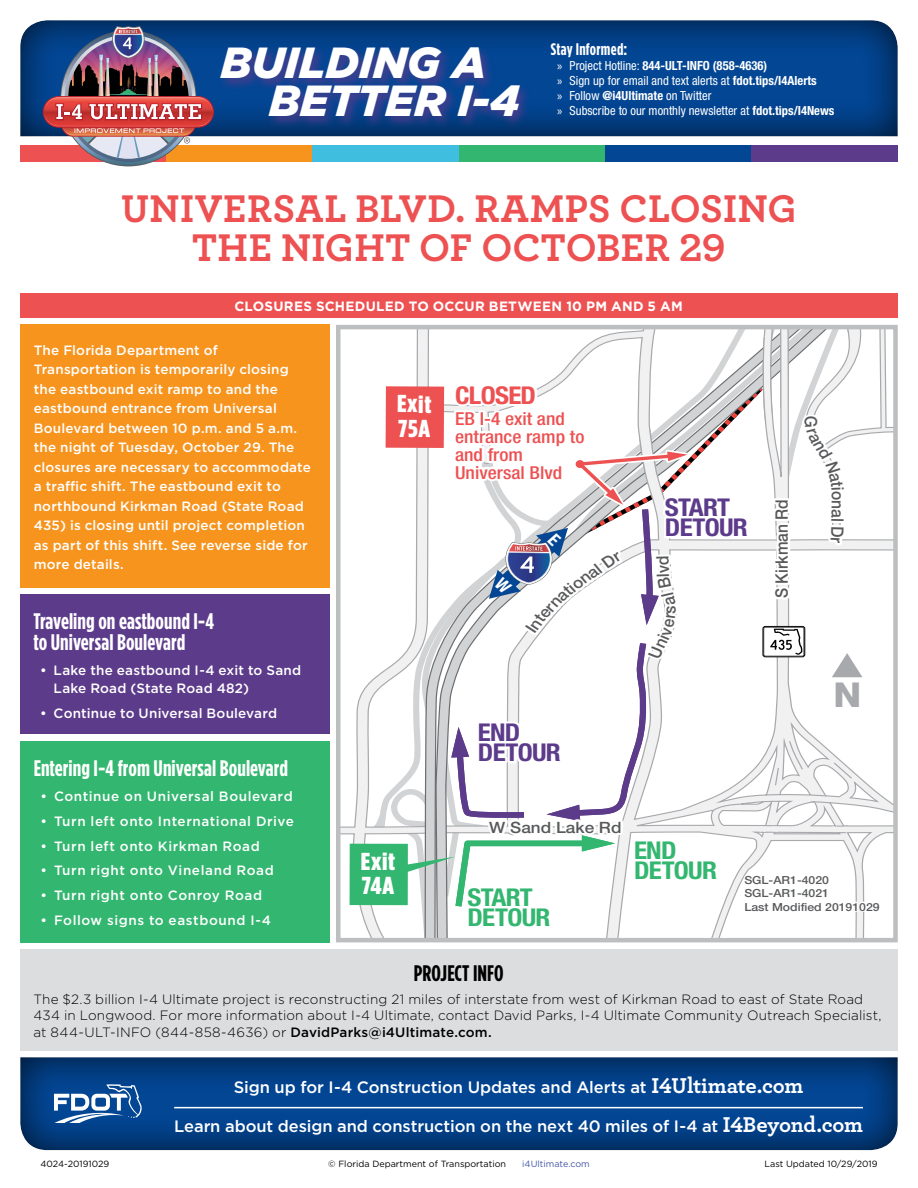
<style>
.page{position:relative;width:918px;height:1188px;background:#fff}
.page>*{position:absolute;margin:0;border:0;box-sizing:border-box;transform-origin:0 0}
.t1{font:italic 900 43.5px/37.5px "Gotham";color:#fff}
.Alert_Header{font:700 40.5px/39px "Archer";letter-spacing:.005em;color:#ed5152;text-align:center}
.t2{font:800 34.35px "Helvetica Neue";color:#a7a9ac;scale:1.1 1}
.t3{font:700 condensed 24.6px/20.1px "Helvetica Neue";letter-spacing:-.025em;color:#33b66f;scale:1.1 1}
.t4{font:700 condensed 24.6px/20.1px "Helvetica Neue";letter-spacing:-.025em;color:#5d3b8b;scale:1.1 1}
.t5{font:900 24.6px/24.5px "Gotham Condensed";letter-spacing:.02em;color:#fff;scale:1.1 1}
.t6{font:700 condensed 24.6px "Helvetica Neue";letter-spacing:-.025em;color:#ed5152;scale:1.1 1}
.body_content{font:700 22.5px/21px "Gotham Condensed";color:#fff}
.t7{font:700 22.5px "Gotham Condensed";color:#000}
.t8{font:500 condensed 17.85px/17.9px "Helvetica Neue LT Std";color:#ed5152;scale:1.1 1}
.t9{font:500 17.1px "Helvetica Neue";color:#58595b;scale:.91 1}
.t10{font:700 16.8px "Gotham Condensed";letter-spacing:.015em;color:#fff}
.t11{font:500 16.5px "Gotham";letter-spacing:-.005em;color:#fff}
.t12{font:500 15.6px "Helvetica Neue";color:#58595b;scale:1.1 1}
.body_content-2{font:500 13.5px/19.5px "Gotham";letter-spacing:.015em;color:#fff}
.body_content-3{font:300 13.5px/16.5px "Gotham";letter-spacing:.01em;color:#000}
.body_content-4{font:500 13.5px "Gotham";letter-spacing:.04em;color:#fff}
.body_content-5{font:500 13.5px "Gotham";letter-spacing:.045em;color:#fff}
.Alert_Bar{font:700 13.5px "Gotham";letter-spacing:.015em;color:#fff}
.t13{font:condensed 12.6px/15px "Helvetica Neue LT Std";color:#fff}
.t14{font:500 11.1px/13.4px "Helvetica Neue";color:#58595b;scale:1.1 1}
.t15{font:9px "Gotham";color:#000}
.t16{font:9px "Gotham";color:#4456a6}
.s1{font-family:"Myriad Pro";font-stretch:normal}
.s2{font-weight:700}
.s3{font-weight:500}
.s4{font-family:"Archer";font-weight:700;font-size:22.5px}
</style>
<div class="page">
<div style="left:20px;top:20px;width:878px;height:118px;background:#000;opacity:.75"></div>
<div style="left:20px;top:145px;width:146px;height:17px;background:#ed5152"></div>
<div style="left:166px;top:145px;width:147px;height:17px;background:#f7941e"></div>
<div style="left:313px;top:145px;width:146px;height:17px;background:#40bedf"></div>
<div style="left:459px;top:145px;width:146px;height:17px;background:#33b66f"></div>
<div style="left:605px;top:145px;width:146px;height:17px;background:#034694"></div>
<div style="left:751px;top:145px;width:147px;height:17px;background:#5d3b8b"></div>
<img style="left:44px;top:24px;width:168px;height:142px">
<div style="left:19px;top:1056px;width:880px;height:96px;background:#000;opacity:.75"></div>
<div style="left:218px;top:44px;width:314px;height:85px;background:#5d3b8b;opacity:.75"></div>
<svg style="left:54px;top:1084px;width:88px;height:39px"></svg>
<hr style="left:174px;top:1107px;width:689px;height:1px;background:#fff">
<div style="left:20px;top:294px;width:877px;height:24px;background:#ed5152"></div>
<div style="left:20px;top:325px;width:309px;height:263px;background:#f7941e"></div>
<div style="left:20px;top:949px;width:877px;height:101px;background:#dcddde"></div>
<svg style="left:341px;top:686px;width:25px;height:241px"></svg>
<div style="left:350px;top:844px;width:58px;height:61px;background:#33b66f"></div>
<div style="left:336px;top:325px;width:562px;height:617px;border:4px solid #bcbec0"></div>
<div style="left:20px;top:741px;width:309px;height:201px;background:#33b66f"></div>
<div style="left:20px;top:595px;width:309px;height:139px;background:#5d3b8b"></div>
<svg style="left:366px;top:327px;width:529px;height:613px"></svg>
<h1 class="t1" style="left:269px;top:44px;width:252px;text-indent:-48px">BUILDING A<br>BETTER I-4</h1>
<p class="t10" style="left:551px;top:39px;width:78px">Stay Informed:</p>
<p class="t13" style="left:557px;top:58px;width:279px"><span class="s1">»</span> Project Hotline: <span class="s2">844-ULT-INFO (858-4636)<br></span><span class="s1">»</span> Sign up for email and text alerts at <span class="s2">fdot.tips/I4Alerts<br></span><span class="s1">»</span> Follow <span class="s2">@i4Ultimate</span> on Twitter<br><span class="s1">»</span> Subscribe to our monthly newsletter at <span class="s2">fdot.tips/I4News</span></p>
<p class="Alert_Header" style="left:121px;top:187px;width:677px">UNIVERSAL BLVD. RAMPS CLOSING<br>THE NIGHT OF OCTOBER 29</p>
<p class="Alert_Bar" style="left:235px;top:298px;width:450px">CLOSURES SCHEDULED TO OCCUR BETWEEN 10 PM AND 5 AM</p>
<p class="body_content-2" style="left:34px;top:340px;width:279px">The Florida Department of Transportation is temporarily closing the eastbound exit ramp to and the eastbound entrance from Universal Boulevard between 10 p.m. and 5 a.m. the night of Tuesday, October 29. The closures are necessary to accommodate a traffic shift. The eastbound exit to northbound Kirkman Road (State Road 435) is closing until project completion as part of this shift. See reverse side for more details.</p>
<p class="body_content" style="left:33px;top:611px;width:182px">Traveling on eastbound I-4 to Universal Boulevard</p>
<p class="body_content-2" style="left:54px;top:661px;width:249px;line-height:18px;text-indent:-13px">• Lake the eastbound I-4 exit to Sand<br>Lake Road (State Road 482)</p>
<p class="body_content-2" style="left:40px;top:703px;width:239px">• Continue to Universal Boulevard</p>
<p class="t5" style="left:397px;top:391px;width:33px">Exit<br>75A</p>
<p class="t6" style="left:455px;top:380px;width:75px">CLOSED</p>
<p class="t8" style="left:455px;top:410px;width:119px">EB I-4 exit and entrance ramp to and from<br>Universal Blvd</p>
<p class="t4" style="left:665px;top:497px;width:77px">START<br>DETOUR</p>
<p class="t9" style="left:772px;top:598px;width:110px;rotate:-90deg">S Kirkman Rd</p>
<p class="t9" style="left:848px;top:500px;width:11px;rotate:90deg">n</p>
<p class="t2" style="left:834px;top:674px;width:27px">N</p>
<p class="body_content" style="left:34px;top:758px;width:256px">Entering I-4 from Universal Boulevard</p>
<p class="body_content-5" style="left:40px;top:787px;width:254px">• Continue on Universal Boulevard</p>
<p class="body_content-4" style="left:40px;top:812px;width:255px">• Turn left onto International Drive</p>
<p class="body_content-4" style="left:40px;top:837px;width:221px">• Turn left onto Kirkman Road</p>
<p class="body_content-4" style="left:40px;top:862px;width:235px">• Turn right onto Vineland Road</p>
<p class="body_content-4" style="left:40px;top:886px;width:223px">• Turn right onto Conroy Road</p>
<p class="body_content-5" style="left:40px;top:911px;width:232px">• Follow signs to eastbound I-4</p>
<p class="t5" style="left:361px;top:849px;width:33px">Exit<br>74A</p>
<p class="t4" style="left:478px;top:722px;width:77px">END<br>DETOUR</p>
<p class="t12" style="left:489px;top:818px;width:122px">W Sand Lake Rd</p>
<p class="t3" style="left:467px;top:887px;width:77px">START<br>DETOUR</p>
<p class="t3" style="left:634px;top:840px;width:77px">END<br>DETOUR</p>
<p class="t14" style="left:744px;top:873px;width:125px">SGL-AR1-4020<br>SGL-AR1-4021<br>Last Modified 20191029</p>
<p class="t7" style="left:414px;top:960px;width:91px">PROJECT INFO</p>
<p class="body_content-3" style="left:33px;top:991px;width:850px">The $2.3 billion I-4 Ultimate project is reconstructing 21 miles of interstate from west of Kirkman Road to east of State Road<br>434 in Longwood. For more information about I-4 Ultimate, contact David Parks, I-4 Ultimate Community Outreach Specialist, at 844-ULT-INFO (844-858-4636) or <span class="s3">DavidParks@i4Ultimate.com.</span></p>
<p class="t11" style="left:234px;top:1077px;width:571px">Sign up for I-4 Construction Updates and Alerts at <span class="s4">I4Ultimate.com</span></p>
<p class="t11" style="left:174px;top:1115px;width:690px">Learn about design and construction on the next 40 miles of I-4 at <span class="s4">I4Beyond.com</span></p>
<p class="t15" style="left:40px;top:1158px;width:70px">4024-20191029</p>
<p class="t15" style="left:328px;top:1158px;width:179px">© Florida Department of Transportation</p>
<p class="t16" style="left:522px;top:1158px;width:69px">i4Ultimate.com</p>
<p class="t15" style="left:765px;top:1158px;width:114px">Last Updated 10/29/2019</p>
</div>
